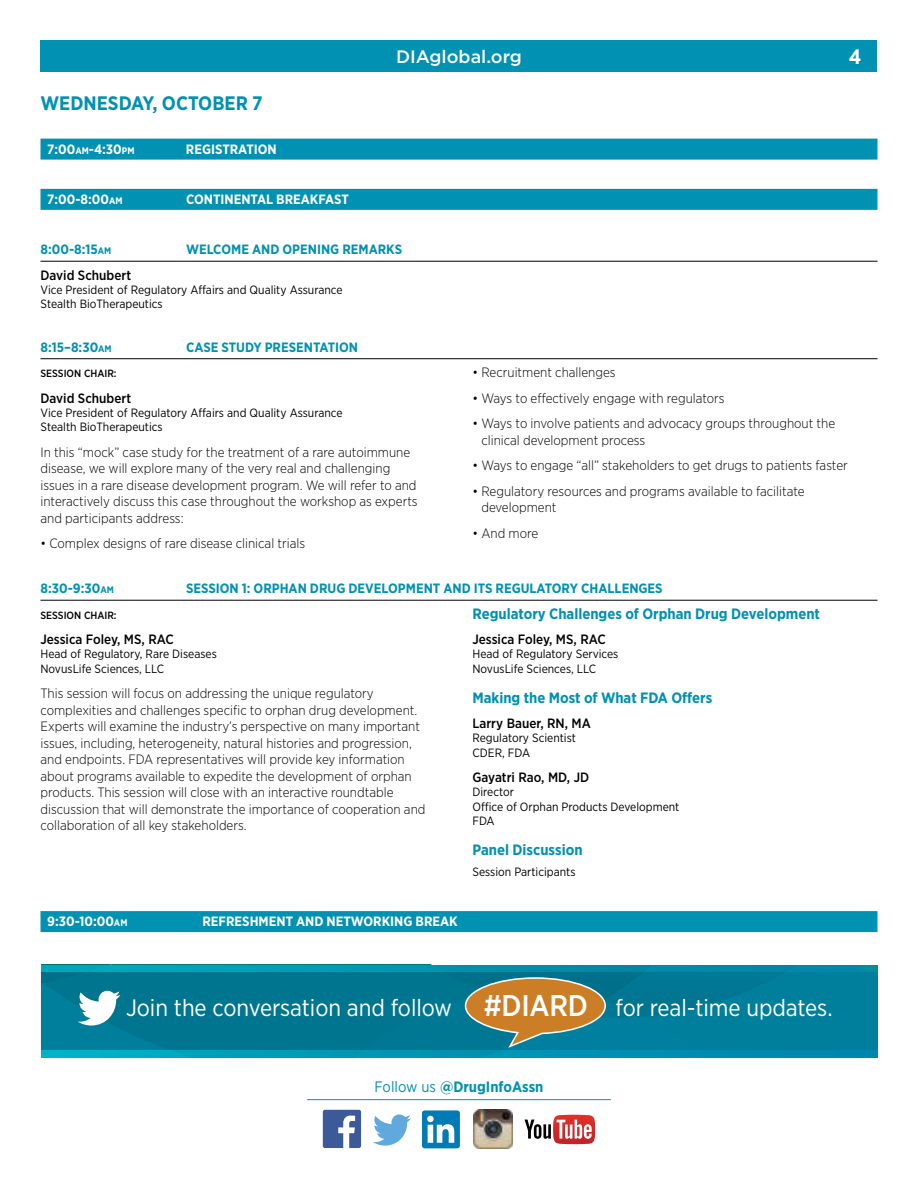
<style>
.page{position:relative;width:918px;height:1188px;background:#fff}
.page>*{position:absolute;margin:0;border:0;box-sizing:border-box;transform-origin:0 0}
.t1{font:23.7px "Gotham Narrow";letter-spacing:-.005em;color:#fff}
.t2{font:700 20.85px "Gotham Narrow";color:#fff}
.t3{font:700 19.5px "Gotham Narrow";color:#0091b3}
.t4{font:500 18px "Gotham";color:#fff}
.t5{font:700 15px "Gotham Narrow";color:#0091b3}
.t6{font:300 13.5px/16.5px "Gotham Narrow";color:#000}
.t7{font:700 13.5px "Gotham Narrow";color:#0091b3}
.t8{font:700 13.5px "Gotham Narrow";color:#fff}
.t9{font:500 13.5px "Gotham Narrow";color:#000}
.t10{font:12px/14.2px "Gotham Narrow";color:#000}
.t11{font:500 10.5px "Gotham Narrow";color:#000}
.s1{font-size:9.45px}
.s2{font-weight:500;font-size:30px}
.s3{font-weight:400;font-size:15.15px}
.s4{font-size:15.15px}
</style>
<div class="page">
<div style="left:41px;top:41px;width:836px;height:31px;background:#0091b3"></div>
<div style="left:40px;top:139px;width:838px;height:21px;background:#0091b3"></div>
<div style="left:40px;top:189px;width:838px;height:21px;background:#0091b3"></div>
<hr style="left:40px;top:261px;width:838px;height:1px;background:#000">
<hr style="left:40px;top:358px;width:838px;height:1px;background:#000">
<hr style="left:40px;top:600px;width:838px;height:1px;background:#000">
<div style="left:40px;top:911px;width:838px;height:21px;background:#0091b3"></div>
<hr style="left:307px;top:1099px;width:304px;height:1px;background:#0091b3">
<svg style="left:373px;top:1115px;width:38px;height:31px"></svg>
<div style="left:422px;top:1110px;width:38px;height:38px;background:#007bb6;border-radius:3px"></div>
<svg style="left:427px;top:1116px;width:27px;height:27px"></svg>
<svg style="left:525px;top:1115px;width:70px;height:29px"></svg>
<div style="left:323px;top:1110px;width:38px;height:38px;background:#3c5a99;border-radius:2px"></div>
<svg style="left:338px;top:1116px;width:17px;height:32px"></svg>
<img style="left:474px;top:1110px;width:39px;height:39px">
<div style="left:41px;top:965px;width:837px;height:92px;background:#007f9c"></div>
<div style="left:41px;top:1051px;width:837px;height:6px;background:#0086ad"></div>
<svg style="left:797px;top:965px;width:81px;height:7px"></svg>
<svg style="left:41px;top:965px;width:756px;height:92px"></svg>
<h3 class="t3" style="left:40px;top:91px;width:149px">WEDNESDAY, October</h3>
<h3 class="t3" style="left:252px;top:91px;width:12px">7</h3>
<p class="t8" style="left:47px;top:140px;width:89px">7:00<span class="s1">AM</span>-4:30<span class="s1">PM</span></p>
<p class="t8" style="left:186px;top:140px;width:92px">REGISTRATION</p>
<p class="t8" style="left:47px;top:190px;width:77px">7:00-8:00<span class="s1">AM</span></p>
<p class="t8" style="left:186px;top:190px;width:164px">CONTINENTAL BREAKFAST</p>
<h3 class="t4" style="left:396px;top:45px;width:127px">DIAglobal.org</h3>
<h2 class="t2" style="left:849px;top:43px;width:14px">4</h2>
<p class="t7" style="left:41px;top:241px;width:72px">8:00-8:15<span class="s1">AM</span></p>
<p class="t7" style="left:186px;top:241px;width:218px">WELCOME AND OPENING REMARKS</p>
<p class="t9" style="left:41px;top:266px;width:92px">David Schubert</p>
<p class="t10" style="left:40px;top:282px;width:304px">Vice President of Regulatory Affairs and Quality Assurance<br>Stealth BioTherapeutics</p>
<p class="t7" style="left:40px;top:338px;width:73px">8:15–8:30<span class="s1">AM</span></p>
<p class="t7" style="left:186px;top:338px;width:174px">CASE STUDY PRESENTATION</p>
<p class="t11" style="left:40px;top:367px;width:13px">Sessio</p>
<p class="t11" style="left:74px;top:367px;width:23px">n Chair</p>
<p class="t11" style="left:114px;top:367px;width:4px">:</p>
<p class="t9" style="left:40px;top:389px;width:92px">David Schubert</p>
<p class="t10" style="left:40px;top:405px;width:304px">Vice President of Regulatory Affairs and Quality Assurance<br>Stealth BioTherapeutics</p>
<p class="t6" style="left:40px;top:443px;width:379px">In this “mock” case study for the treatment of a rare autoimmune disease, we will explore many of the very real and challenging issues in a rare disease development program. We will refer to and interactively discuss this case throughout the workshop as experts and participants address:</p>
<p class="t6" style="left:40px;top:535px;width:266px">• Complex designs of rare disease clinical trials</p>
<p class="t6" style="left:472px;top:364px;width:145px">• Recruitment challenges</p>
<p class="t6" style="left:472px;top:389px;width:254px">• Ways to effectively engage with regulators</p>
<p class="t6" style="left:481px;top:415px;width:355px;text-indent:-9px">• Ways to involve patients and advocacy groups throughout the clinical development process</p>
<p class="t6" style="left:472px;top:457px;width:377px">• Ways to engage “all” stakeholders to get drugs to patients faster</p>
<p class="t6" style="left:481px;top:482px;width:325px;text-indent:-9px">• Regulatory resources and programs available to facilitate development</p>
<p class="t6" style="left:472px;top:524px;width:67px">• And more</p>
<p class="t7" style="left:40px;top:580px;width:75px">8:30-9:30<span class="s1">AM</span></p>
<p class="t7" style="left:186px;top:580px;width:87px">SESSION 1: Orphan</p>
<p class="t7" style="left:310px;top:580px;width:19px">Drug</p>
<p class="t7" style="left:348px;top:580px;width:19px">Development</p>
<p class="t7" style="left:443px;top:580px;width:10px">and</p>
<p class="t7" style="left:474px;top:580px;width:40px">Its Regulatory</p>
<p class="t7" style="left:581px;top:580px;width:18px">Challenges</p>
<p class="t11" style="left:40px;top:608px;width:13px">Sessio</p>
<p class="t11" style="left:74px;top:608px;width:23px">n Chair</p>
<p class="t11" style="left:114px;top:608px;width:4px">:</p>
<p class="t9" style="left:40px;top:631px;width:135px">Jessica Foley, MS, RAC</p>
<p class="t10" style="left:40px;top:647px;width:178px">Head of Regulatory, Rare Diseases<br>NovusLife Sciences, LLC</p>
<p class="t6" style="left:40px;top:685px;width:387px">This session will focus on addressing the unique regulatory complexities and challenges specific to orphan drug development.<br>Experts will examine the industry’s perspective on many important issues, including, heterogeneity, natural histories and progression, and endpoints. FDA representatives will provide key information about programs available to expedite the development of orphan products. This session will close with an interactive roundtable discussion that will demonstrate the importance of cooperation and collaboration of all key stakeholders.</p>
<p class="t5" style="left:472px;top:604px;width:349px">Regulatory Challenges of Orphan Drug Development</p>
<p class="t9" style="left:472px;top:631px;width:135px">Jessica Foley, MS, RAC</p>
<p class="t10" style="left:472px;top:647px;width:147px">Head of Regulatory Services<br>NovusLife Sciences, LLC</p>
<p class="t5" style="left:472px;top:688px;width:241px">Making the Most of What FDA Offers</p>
<p class="t9" style="left:472px;top:715px;width:120px">Larry Bauer, RN, MA</p>
<p class="t10" style="left:472px;top:731px;width:105px">Regulatory Scientist<br>CDER, FDA</p>
<p class="t9" style="left:472px;top:769px;width:118px">Gayatri Rao, MD, JD</p>
<p class="t10" style="left:472px;top:785px;width:208px">Director<br>Office of Orphan Products Development<br>FDA</p>
<p class="t5" style="left:472px;top:840px;width:112px">Panel Discussion</p>
<p class="t10" style="left:472px;top:864px;width:105px">Session Participants</p>
<p class="t8" style="left:47px;top:913px;width:82px">9:30-10:00<span class="s1">AM</span></p>
<p class="t8" style="left:203px;top:913px;width:256px">REFRESHMENT AND NETWORKING BREAK</p>
<h1 class="t1" style="left:126px;top:993px;width:708px">Join the conversation and follow <span class="s2">#DIARD</span> for real-time updates.</h1>
<p class="t5" style="left:375px;top:1077px;width:170px"><span class="s3">Follow us</span> <span class="s4">@</span>DrugInfoAssn</p>
</div>
